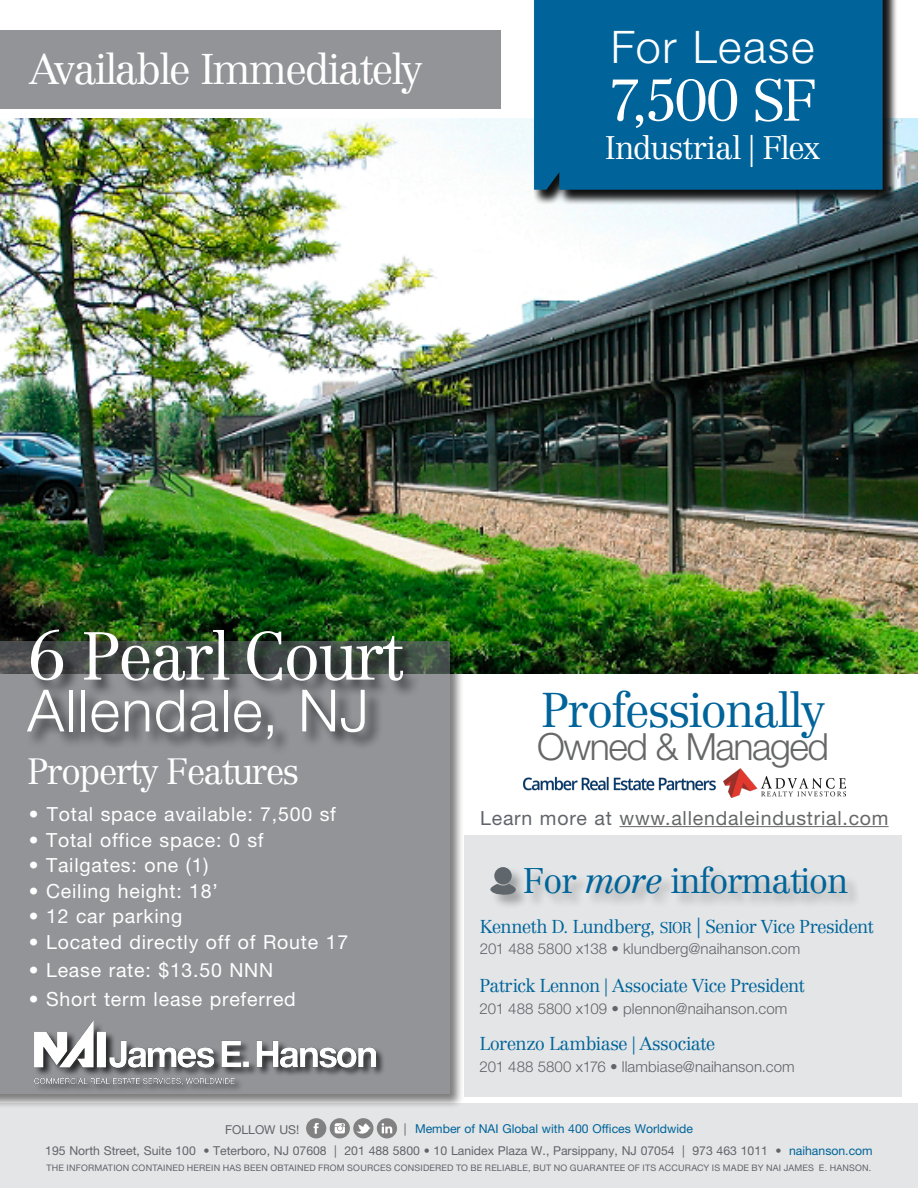
<style>
.page{position:relative;width:918px;height:1188px;background:#fff}
.page>*{position:absolute;margin:0;border:0;box-sizing:border-box;transform-origin:0 0}
.t1{font:300 66.6px "Centennial LT Std";letter-spacing:-.04em;color:#fff}
.t2{font:300 58.35px "Helvetica Neue LT Std";letter-spacing:.02em;color:#fff}
.t3{font:300 57.75px "Centennial LT Std";color:#fff}
.t4{font:300 48px "Centennial LT Std";letter-spacing:-.04em;color:#00649a}
.t5{font:300 45px "Helvetica Neue LT Std";letter-spacing:.035em;color:#fff}
.t6{font:300 42.3px "Centennial LT Std";letter-spacing:-.05em;color:#fff}
.t7{font:300 37.5px "Helvetica Neue LT Std";letter-spacing:-.04em;color:#666767}
.t8{font:300 36px "Centennial LT Std";letter-spacing:-.05em;color:#fff}
.t9{font:300 35.1px "Centennial LT Std";letter-spacing:-.04em;color:#00649a}
.t10{font:300 32.1px "Centennial LT Std";letter-spacing:-.035em;color:#fff}
.t11{font:19.5px "Helvetica Neue LT Std";letter-spacing:.04em;color:#fff}
.t12{font:19.5px "Helvetica Neue LT Std";letter-spacing:.04em;color:#666767}
.t13{font:300 18.3px "Centennial LT Std";letter-spacing:-.035em;color:#00649a}
.t14{font:300 15px "Helvetica Neue LT Std";letter-spacing:.005em;color:#61646a}
.t15{font:12.3px/22.8px "Helvetica Neue LT Std";color:#61646a}
.t16{font:9px "Helvetica Neue LT Std";letter-spacing:.02em;color:#61646a}
.s1{font-weight:300}
.s2{color:#61646a}
.s3{font-style:italic}
.s4{font-size:15.3px}
.s5{font-size:20.4px}
.s6{font-size:18px}
.s7{color:#00649a}
</style>
<div class="page">
<div style="left:0;top:1104px;width:918px;height:84px;background:#e3e5e6"></div>
<div style="left:353px;top:1118px;width:20px;height:20px;background:#818181;border-radius:50%"></div>
<svg style="left:356px;top:1123px;width:15px;height:13px"></svg>
<div style="left:306px;top:1118px;width:20px;height:20px;background:#818181;border-radius:50%"></div>
<svg style="left:314px;top:1123px;width:5px;height:11px"></svg>
<div style="left:330px;top:1118px;width:20px;height:20px;background:#818181;border-radius:50%"></div>
<svg style="left:335px;top:1123px;width:10px;height:10px"></svg>
<svg style="left:377px;top:1118px;width:20px;height:20px"></svg>
<svg style="left:382px;top:1123px;width:10px;height:10px"></svg>
<img style="left:0;top:118px;width:918px;height:556px">
<div style="left:0;top:640px;width:465px;height:469px;background:#000;opacity:.75"></div>
<div style="left:0;top:642px;width:450px;height:452px;background:#929498"></div>
<div style="left:0;top:30px;width:501px;height:78px;background:#929498"></div>
<div style="left:27px;top:628px;width:393px;height:128px;background:#000;opacity:.75"></div>
<div style="left:34px;top:1021px;width:352px;height:72px;background:#000;opacity:.75"></div>
<img style="left:35px;top:1021px;width:340px;height:63px">
<div style="left:532px;top:0;width:366px;height:205px;background:#000;opacity:.75"></div>
<div style="left:534px;top:0;width:349px;height:190px;background:#00649a"></div>
<img style="left:724px;top:768px;width:121px;height:29px">
<img style="left:523px;top:776px;width:193px;height:15px">
<hr style="left:620px;top:826px;width:269px;height:1px;background:#666767">
<div style="left:464px;top:835px;width:438px;height:261px;background:#e3e5e6"></div>
<div style="left:489px;top:866px;width:373px;height:44px;background:#000;opacity:.3"></div>
<svg style="left:489px;top:884px;width:27px;height:11px"></svg>
<div style="left:494px;top:867px;width:18px;height:18px;background:#5f666c;border-radius:50%"></div>
<h3 class="t6" style="left:29px;top:44px;width:395px">Available Immediately</h3>
<h3 class="t5" style="left:611px;top:19px;width:205px">For Lease</h3>
<h3 class="t3" style="left:608px;top:66px;width:211px">7,500 SF</h3>
<h3 class="t10" style="left:605px;top:129px;width:217px">Industrial | Flex</h3>
<h1 class="t1" style="left:27px;top:617px;width:378px">6 Pearl Court</h1>
<h2 class="t2" style="left:27px;top:675px;width:343px">Allendale, NJ</h2>
<h3 class="t8" style="left:27px;top:750px;width:273px">Property Features</h3>
<p class="t11" style="left:29px;top:802px;width:309px">• Total space available: 7,500 sf</p>
<p class="t11" style="left:29px;top:828px;width:236px"><span class="s1">•</span> Total office space: 0 sf</p>
<p class="t11" style="left:29px;top:854px;width:181px"><span class="s1">•</span> Tailgates: one (1)</p>
<p class="t11" style="left:29px;top:879px;width:191px"><span class="s1">•</span> Ceiling height: 18’</p>
<p class="t11" style="left:29px;top:905px;width:155px"><span class="s1">•</span> 12 car parking</p>
<p class="t11" style="left:29px;top:930px;width:321px"><span class="s1">•</span> Located directly off of Route 17</p>
<p class="t11" style="left:29px;top:959px;width:246px"><span class="s1">•</span> Lease rate: $13.50 NNN</p>
<p class="t11" style="left:29px;top:987px;width:269px"><span class="s1">•</span> Short term lease preferred</p>
<h3 class="t4" style="left:541px;top:682px;width:286px">Professionally</h3>
<h3 class="t7" style="left:537px;top:724px;width:293px">Owned &amp; Managed</h3>
<p class="t12" style="left:480px;top:806px;width:410px"><span class="s2">Learn more at</span> www.allendaleindustrial.com</p>
<h3 class="t9" style="left:523px;top:860px;width:327px">For <span class="s3">more</span> information</h3>
<p class="t13" style="left:480px;top:915px;width:395px">Kenneth D. Lundberg, <span class="s4">SIOR</span> <span class="s5">|</span> Senior Vice President</p>
<p class="t14" style="left:480px;top:940px;width:322px">201 488 5800 x138 • klundberg@naihanson.com</p>
<p class="t13" style="left:480px;top:975px;width:326px">Patrick Lennon <span class="s6">|</span> Associate Vice President</p>
<p class="t14" style="left:480px;top:1000px;width:309px">201 488 5800 x109 • plennon@naihanson.com</p>
<p class="t13" style="left:480px;top:1033px;width:237px">Lorenzo Lambiase <span class="s6">|</span> Associate</p>
<p class="t14" style="left:480px;top:1058px;width:317px">201 488 5800 x176 • llambiase@naihanson.com</p>
<p class="t15" style="left:45px;top:1117px;width:829px;text-indent:359px">| <span class="s7">Member of NAI Global with 400 Offices Worldwide<br></span>195 North Street, Suite 100 <span class="s1">•</span> Teterboro, NJ 07608 | 201 488 5800 <span class="s1">•</span> 10 Lanidex Plaza W., Parsippany, NJ 07054 | 973 463 1011 <span class="s1">•</span> <span class="s7">naihanson.com</span></p>
<p class="t15" style="left:225px;top:1118px;width:76px">FOLLOW US!</p>
<p class="t16" style="left:47px;top:1162px;width:826px">THE INFORMATION CONTAINED HEREIN HAS BEEN OBTAINED FROM SOURCES CONSIDERED TO BE RELIABLE, BUT NO GUARANTEE OF ITS ACCURACY IS MADE BY NAI JAMES E. HANSON.</p>
</div>
